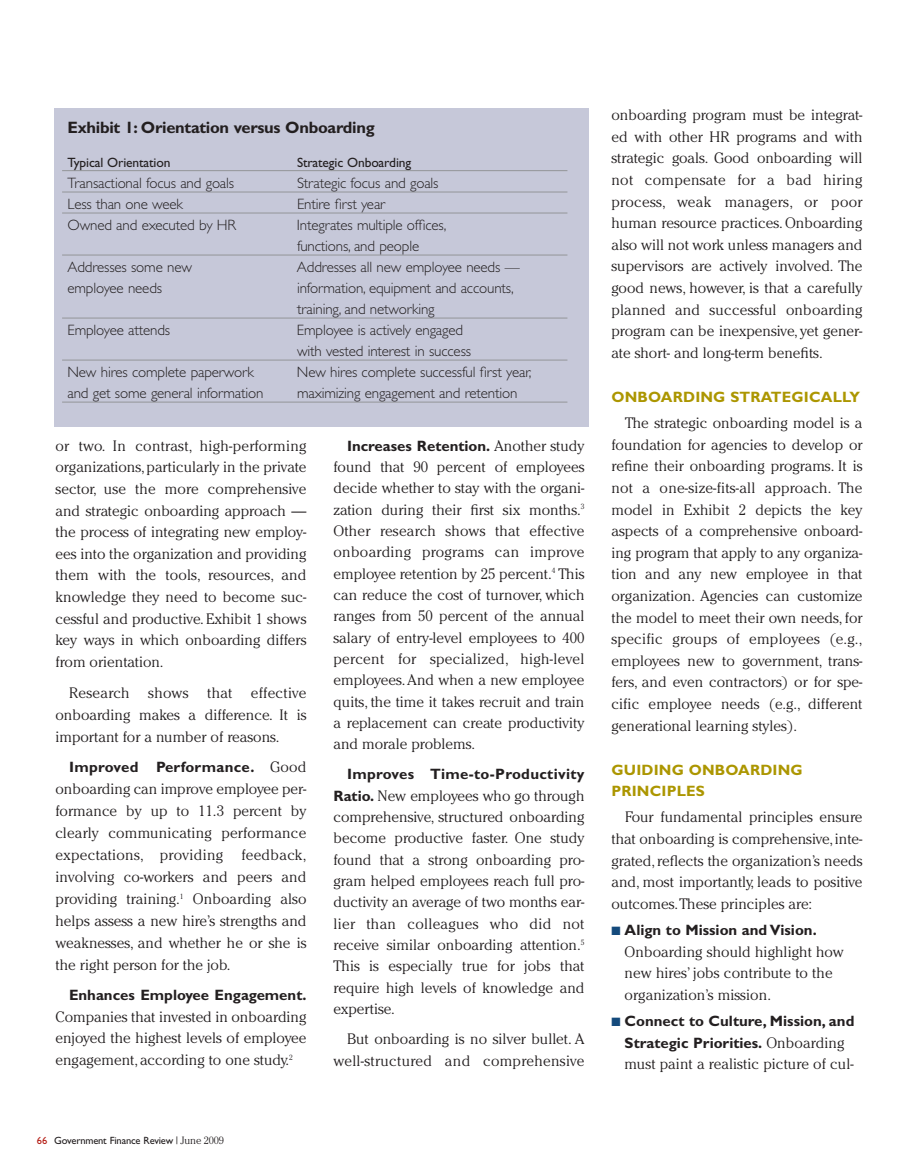
<style>
.page{position:relative;width:918px;height:1175px;background:#fff}
.page>*{position:absolute;margin:0;border:0;box-sizing:border-box;transform-origin:0 0}
.t1{font:700 16.5px "Gill Sans";letter-spacing:-.015em;color:#231f20}
.t2{font:300 15px/21.6px "Cheltenham";color:#231f20;text-align:justify}
.t3{font:300 15px/21px "Gill Sans";letter-spacing:-.01em;color:#231f20}
.t4{font:700 15px/21.6px "Gill Sans";color:#231f20;text-align:center}
.t5{font:700 15px "Gill Sans";letter-spacing:.02em;color:#231f20}
.t6{font:700 15px/21.6px "Gill Sans";letter-spacing:.01em;color:#ac9601}
.t7{font:13.5px "Gill Sans";letter-spacing:-.01em;color:#231f20}
.t8{font:10.5px "Gill Sans";letter-spacing:-.015em;color:#231f20}
.s1{font-family:"Cheltenham";font-weight:300}
.s2{color:#b41d15}
.s3{font-family:"Gill Sans";font-weight:700}
.s4{color:#144a7c}
</style>
<div class="page">
<div style="left:54px;top:108px;width:535px;height:319px;background:#c6c8d9"></div>
<hr style="left:62px;top:170px;width:505px;height:1px;background:#939598">
<hr style="left:62px;top:192px;width:505px;height:1px;background:#939598">
<hr style="left:62px;top:213px;width:505px;height:1px;background:#939598">
<hr style="left:62px;top:255px;width:505px;height:1px;background:#939598">
<hr style="left:62px;top:318px;width:505px;height:1px;background:#939598">
<hr style="left:62px;top:360px;width:505px;height:1px;background:#939598">
<hr style="left:62px;top:402px;width:505px;height:1px;background:#939598">
<p class="t1" style="left:68px;top:121px;width:309px">Exhibit 1: Orientation versus Onboarding</p>
<p class="t7" style="left:68px;top:158px;width:104px">Typical Orientation</p>
<p class="t7" style="left:297px;top:158px;width:116px">Strategic Onboarding</p>
<p class="t3" style="left:68px;top:174px;width:168px">Transactional focus and goals</p>
<p class="t3" style="left:297px;top:174px;width:143px">Strategic focus and goals</p>
<p class="t3" style="left:68px;top:195px;width:117px">Less than one week</p>
<p class="t3" style="left:297px;top:195px;width:90px">Entire first year</p>
<p class="t3" style="left:68px;top:216px;width:170px">Owned and executed by HR</p>
<p class="t3" style="left:297px;top:216px;width:151px">Integrates multiple offices, functions, and people</p>
<p class="t3" style="left:68px;top:258px;width:126px">Addresses some new</p>
<p class="t3" style="left:297px;top:258px;width:224px">Addresses all new employee needs —</p>
<p class="t3" style="left:68px;top:279px;width:96px">employee needs</p>
<p class="t3" style="left:297px;top:279px;width:218px">information, equipment and accounts, training, and networking</p>
<p class="t3" style="left:68px;top:321px;width:104px">Employee attends</p>
<p class="t3" style="left:297px;top:321px;width:176px">Employee is actively engaged with vested interest in success</p>
<p class="t3" style="left:68px;top:363px;width:188px">New hires complete paperwork</p>
<p class="t3" style="left:297px;top:363px;width:236px">New hires complete successful first year,</p>
<p class="t3" style="left:68px;top:384px;width:198px">and get some general information</p>
<p class="t3" style="left:297px;top:384px;width:222px">maximizing engagement and retention</p>
<p class="t2" style="left:56px;top:436px;width:253px">or two. In contrast, high-performing organizations,particularly in the private sector, use the more comprehensive and strategic onboarding approach — the process of integrating new employ&shy;ees into the organization and providing them with the tools, resources, and knowledge they need to become suc&shy;cessful and productive. Exhibit 1 shows key ways in which onboarding differs from orientation.</p>
<p class="t2" style="left:56px;top:683px;width:252px;text-indent:14px">Research shows that effective onboarding makes a difference. It is important for a number of reasons.</p>
<p class="t5" style="left:69px;top:762px;width:239px">Improved Performance. <span class="s1">Good</span></p>
<p class="t2" style="left:56px;top:779px;width:253px">onboarding can improve employee per&shy;formance by up to 11.3 percent by clearly communicating performance expectations, providing feedback, involving co-workers and peers and providing training.<sup>1</sup> Onboarding also helps assess a new hire’s strengths and weaknesses, and whether he or she is the right person for the job.</p>
<p class="t4" style="left:69px;top:986px;width:239px">Enhances Employee Engagement.</p>
<p class="t2" style="left:56px;top:1007px;width:252px">Companies that invested in onboarding enjoyed the highest levels of employee engagement, according to one study.<sup>2</sup></p>
<p class="t8" style="left:37px;top:1136px;width:189px"><span class="s2">66</span> Government Finance Review <span class="s1">| June 2009</span></p>
<p class="t4" style="left:347px;top:436px;width:239px">Increases Retention. <span class="s1">Another study</span></p>
<p class="t2" style="left:334px;top:457px;width:253px">found that 90 percent of employees decide whether to stay with the organi&shy;zation during their first six months.<sup>3<br></sup>Other research shows that effective onboarding programs can improve employee retention by 25 percent.<sup>4</sup> This can reduce the cost of turnover, which ranges from 50 percent of the annual salary of entry-level employees to 400 percent for specialized, high-level employees.And when a new employee quits, the time it takes recruit and train a replacement can create productivity and morale problems.</p>
<p class="t5" style="left:347px;top:769px;width:239px">Improves Time-to-Productivity</p>
<p class="t2" style="left:334px;top:786px;width:253px"><span class="s3">Ratio.</span> New employees who go through comprehensive, structured onboarding become productive faster. One study found that a strong onboarding pro&shy;gram helped employees reach full pro&shy;ductivity an average of two months ear&shy;lier than colleagues who did not receive similar onboarding attention.<sup>5<br></sup>This is especially true for jobs that require high levels of knowledge and expertise.</p>
<p class="t2" style="left:334px;top:1029px;width:252px;text-align:right">But onboarding is no silver bullet. A well-structured and comprehensive</p>
<p class="t2" style="left:612px;top:106px;width:253px">onboarding program must be integrat&shy;ed with other HR programs and with strategic goals. Good onboarding will not compensate for a bad hiring process, weak managers, or poor human resource practices. Onboarding also will not work unless managers and supervisors are actively involved. The good news, however, is that a carefully planned and successful onboarding program can be inexpensive, yet gener&shy;ate short- and long-term benefits.</p>
<p class="t6" style="left:612px;top:388px;width:250px">ONBOARDING STRATEGICALLY</p>
<p class="t2" style="left:612px;top:413px;width:253px;text-indent:14px">The strategic onboarding model is a foundation for agencies to develop or refine their onboarding programs. It is not a one-size-fits-all approach. The model in Exhibit 2 depicts the key aspects of a comprehensive onboard&shy;ing program that apply to any organiza&shy;tion and any new employee in that organization. Agencies can customize the model to meet their own needs, for specific groups of employees (e.g., employees new to government, trans&shy;fers, and even contractors) or for spe&shy;cific employee needs (e.g., different generational learning styles).</p>
<p class="t6" style="left:612px;top:760px;width:193px">GUIDING ONBOARDING<br>PRINCIPLES</p>
<p class="t2" style="left:612px;top:808px;width:253px;text-indent:14px">Four fundamental principles ensure that onboarding is comprehensive,inte&shy;grated, reflects the organization’s needs and, most importantly, leads to positive outcomes.These principles are:</p>
<p class="t4" style="left:612px;top:920px;width:207px"><span class="s4">■</span> Align to Mission and Vision.</p>
<p class="t2" style="left:625px;top:942px;width:221px;text-align:left">Onboarding should highlight how new hires’ jobs contribute to the organization’s mission.</p>
<p class="t4" style="left:612px;top:1011px;width:244px"><span class="s4">■</span> Connect to Culture, Mission, and<br>Strategic Priorities. <span class="s1">Onboarding</span></p>
<p class="t2" style="left:625px;top:1054px;width:231px">must paint a realistic picture of cul-</p>
</div>
